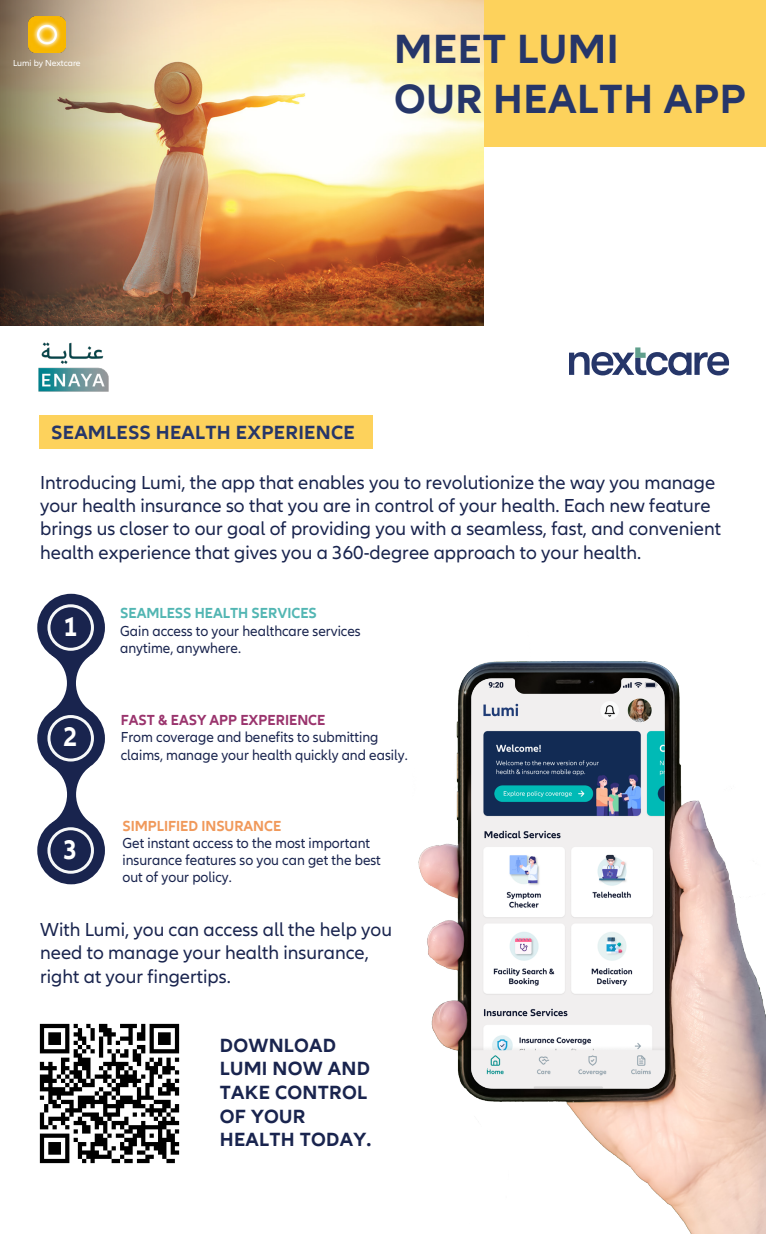
<style>
.page{position:relative;width:766px;height:1234px;background:#fff}
.page>*{position:absolute;margin:0;border:0;box-sizing:border-box;transform-origin:0 0}
.t1{font:700 42px/50.4px "Allianz Neo";letter-spacing:.015em;color:#263669}
.t2{font:700 27.6px "Allianz Neo";color:#fff;scale:.93 1}
.t3{font:700 19.65px/23.5px "Allianz Neo";letter-spacing:.015em;color:#19244e}
.t4{font:700 19.65px "Allianz Neo";letter-spacing:.015em;color:#263669}
.t5{font:19.5px/23.4px "Allianz Neo";color:#19244e}
.t6{font:15px/17.2px "Allianz Neo";color:#19244e;scale:.96 1}
.t7{font:700 15px "Allianz Neo";color:#52b6b3;scale:.96 1}
.t8{font:700 15px "Allianz Neo";color:#9a346d;scale:.96 1}
.t9{font:700 15px "Allianz Neo";color:#f0995b;scale:.96 1}
.t10{font:9px "Allianz Neo";color:#fff}
</style>
<div class="page">
<div style="left:39px;top:415px;width:333px;height:34px;background:#fdd25c"></div>
<svg style="left:569px;top:347px;width:159px;height:28px"></svg>
<div style="left:482px;top:0;width:283px;height:147px;background:#fdd25c"></div>
<img style="left:214px;top:0;width:269px;height:325px">
<img style="left:0;top:0;width:214px;height:325px">
<div style="left:37px;top:593px;width:68px;height:68px;background:#19244e;border-radius:50%"></div>
<div style="left:37px;top:704px;width:68px;height:68px;background:#19244e;border-radius:50%"></div>
<div style="left:37px;top:816px;width:68px;height:68px;background:#19244e;border-radius:50%"></div>
<svg style="left:51px;top:649px;width:39px;height:68px"></svg>
<svg style="left:52px;top:760px;width:38px;height:68px"></svg>
<div style="left:47px;top:604px;width:47px;height:46px;border:3px solid #f6f8f9;border-radius:50%"></div>
<div style="left:47px;top:715px;width:47px;height:46px;border:3px solid #f6f8f9;border-radius:50%"></div>
<div style="left:47px;top:827px;width:47px;height:46px;border:3px solid #f6f8f9;border-radius:50%"></div>
<img style="left:418px;top:661px;width:347px;height:572px">
<img style="left:29px;top:16px;width:36px;height:37px">
<img style="left:39px;top:1023px;width:141px;height:141px">
<img style="left:6px;top:314px;width:135px;height:78px">
<p class="t10" style="left:13px;top:58px;width:69px">Lumi by Nextcare</p>
<h1 class="t1" style="left:394px;top:25px;width:353px">MEET LUMI<br>OUR HEALTH APP</h1>
<p class="t4" style="left:51px;top:421px;width:305px">SEAMLESS HEALTH EXPERIENCE</p>
<p class="t5" style="left:40px;top:471px;width:682px">Introducing Lumi, the app that enables you to revolutionize the way you manage your health insurance so that you are in control of your health. Each new feature brings us closer to our goal of providing you with a seamless, fast, and convenient health experience that gives you a 360-degree approach to your health.</p>
<h2 class="t2" style="left:64px;top:610px;width:16px">1</h2>
<h2 class="t2" style="left:64px;top:721px;width:16px">2</h2>
<h2 class="t2" style="left:64px;top:833px;width:16px">3</h2>
<p class="t7" style="left:120px;top:604px;width:206px">SEAMLESS HEALTH SERVICES</p>
<p class="t6" style="left:120px;top:622px;width:252px">Gain access to your healthcare services anytime, anywhere.</p>
<p class="t8" style="left:121px;top:711px;width:214px">FAST &amp; EASY APP EXPERIENCE</p>
<p class="t6" style="left:121px;top:729px;width:300px">From coverage and benefits to submitting claims, manage your health quickly and easily.</p>
<p class="t9" style="left:122px;top:816px;width:167px">SIMPLIFIED INSURANCE</p>
<p class="t6" style="left:122px;top:834px;width:271px">Get instant access to the most important insurance features so you can get the best out of your policy.</p>
<p class="t5" style="left:40px;top:918px;width:353px">With Lumi, you can access all the help you need to manage your health insurance, right at your fingertips.</p>
<p class="t3" style="left:220px;top:1033px;width:153px">DOWNLOAD<br>LUMI NOW AND<br>TAKE CONTROL<br>OF YOUR<br>HEALTH TODAY.</p>
</div>
